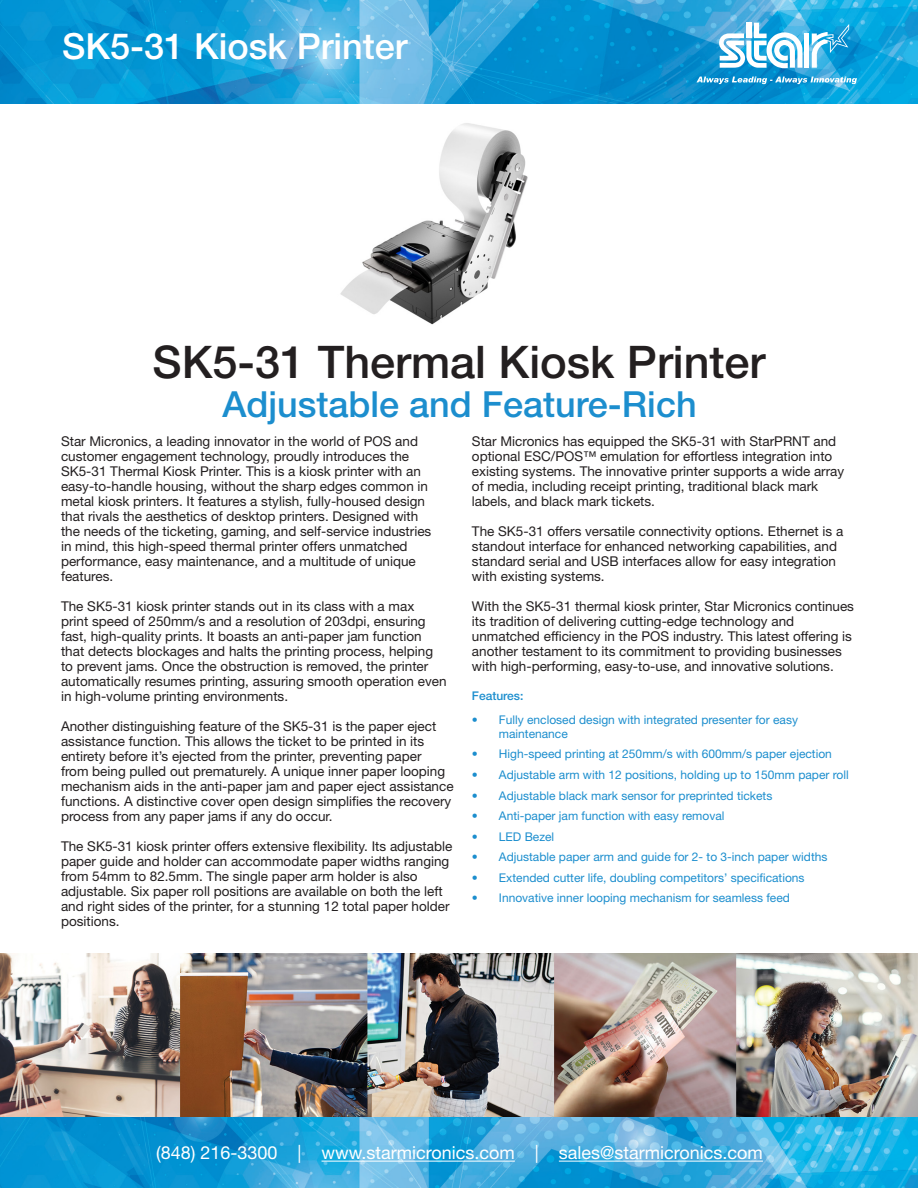
<style>
.page{position:relative;width:918px;height:1188px;background:#fff}
.page>*{position:absolute;margin:0;border:0;box-sizing:border-box;transform-origin:0 0}
.t1{font:500 45px "Helvetica Neue LT Std";color:#231f20}
.t2{font:500 36px "Helvetica Neue LT Std";color:#1c8ece}
.t3{font:500 36px "Helvetica Neue LT Std";color:#fff}
.t4{font:18px "Helvetica Neue LT Std";color:#fff}
.t5{font:13.5px/15px "Helvetica Neue LT Std";color:#231f20}
.t6{font:12px/13.5px "Helvetica Neue LT Std";color:#1c8ece}
.t7{font:500 12px "Helvetica Neue LT Std";color:#1c8ece}
</style>
<div class="page">
<img style="left:340px;top:123px;width:188px;height:202px">
<img style="left:0;top:954px;width:918px;height:234px">
<img style="left:0;top:0;width:918px;height:104px">
<hr style="left:322px;top:1161px;width:193px;height:1px;background:#fff">
<hr style="left:559px;top:1161px;width:204px;height:1px;background:#fff">
<svg style="left:696px;top:77px;width:161px;height:7px"></svg>
<svg style="left:812px;top:24px;width:37px;height:44px;background:#44b1e0"></svg>
<div style="left:804px;top:34px;width:5px;height:34px;background:#fff"></div>
<svg style="left:719px;top:23px;width:83px;height:45px"></svg>
<p class="t3" style="left:62px;top:25px;width:347px">SK5-31 Kiosk Printer</p>
<p class="t1" style="left:153px;top:335px;width:614px">SK5-31 Thermal Kiosk Printer</p>
<p class="t2" style="left:222px;top:383px;width:476px">Adjustable and Feature-Rich</p>
<p class="t5" style="left:61px;top:434px;width:372px">Star Micronics, a leading innovator in the world of POS and customer engagement technology, proudly introduces the SK5-31 Thermal Kiosk Printer. This is a kiosk printer with an easy-to-handle housing, without the sharp edges common in metal kiosk printers. It features a stylish, fully-housed design that rivals the aesthetics of desktop printers. Designed with the needs of the ticketing, gaming, and self-service industries in mind, this high-speed thermal printer offers unmatched performance, easy maintenance, and a multitude of unique features.</p>
<p class="t5" style="left:61px;top:599px;width:387px">The SK5-31 kiosk printer stands out in its class with a max<br>print speed of 250mm/s and a resolution of 203dpi, ensuring fast, high-quality prints. It boasts an anti-paper jam function that detects blockages and halts the printing process, helping to prevent jams. Once the obstruction is removed, the printer automatically resumes printing, assuring smooth operation even in high-volume printing environments.</p>
<p class="t5" style="left:61px;top:719px;width:394px">Another distinguishing feature of the SK5-31 is the paper eject assistance function. This allows the ticket to be printed in its entirety before it’s ejected from the printer, preventing paper<br>from being pulled out prematurely. A unique inner paper looping mechanism aids in the anti-paper jam and paper eject assistance functions. A distinctive cover open design simplifies the recovery process from any paper jams if any do occur.</p>
<p class="t5" style="left:61px;top:839px;width:393px">The SK5-31 kiosk printer offers extensive flexibility. Its adjustable paper guide and holder can accommodate paper widths ranging from 54mm to 82.5mm. The single paper arm holder is also adjustable. Six paper roll positions are available on both the left and right sides of the printer, for a stunning 12 total paper holder positions.</p>
<p class="t5" style="left:472px;top:434px;width:374px">Star Micronics has equipped the SK5-31 with StarPRNT and optional ESC/POS™ emulation for effortless integration into existing systems. The innovative printer supports a wide array of media, including receipt printing, traditional black mark labels, and black mark tickets.</p>
<p class="t5" style="left:472px;top:524px;width:373px">The SK5-31 offers versatile connectivity options. Ethernet is a standout interface for enhanced networking capabilities, and standard serial and USB interfaces allow for easy integration with existing systems.</p>
<p class="t5" style="left:472px;top:599px;width:384px">With the SK5-31 thermal kiosk printer, Star Micronics continues its tradition of delivering cutting-edge technology and unmatched efficiency in the POS industry. This latest offering is another testament to its commitment to providing businesses with high-performing, easy-to-use, and innovative solutions.</p>
<p class="t7" style="left:472px;top:689px;width:53px">Features:</p>
<p class="t6" style="left:499px;top:713px;width:301px;text-indent:-27px">• Fully enclosed design with integrated presenter for easy maintenance</p>
<p class="t6" style="left:472px;top:747px;width:361px">• High-speed printing at 250mm/s with 600mm/s paper ejection</p>
<p class="t6" style="left:472px;top:768px;width:378px">• Adjustable arm with 12 positions, holding up to 150mm paper roll</p>
<p class="t6" style="left:472px;top:788px;width:302px">• Adjustable black mark sensor for preprinted tickets</p>
<p class="t6" style="left:472px;top:809px;width:254px">• Anti-paper jam function with easy removal</p>
<p class="t6" style="left:472px;top:829px;width:84px">• LED Bezel</p>
<p class="t6" style="left:472px;top:850px;width:357px">• Adjustable paper arm and guide for 2- to 3-inch paper widths</p>
<p class="t6" style="left:472px;top:870px;width:334px">• Extended cutter life, doubling competitors’ specifications</p>
<p class="t6" style="left:472px;top:891px;width:319px">• Innovative inner looping mechanism for seamless feed</p>
<p class="t4" style="left:156px;top:1142px;width:608px">(848) 216-3300 | www.starmicronics.com | sales@starmicronics.com</p>
</div>
